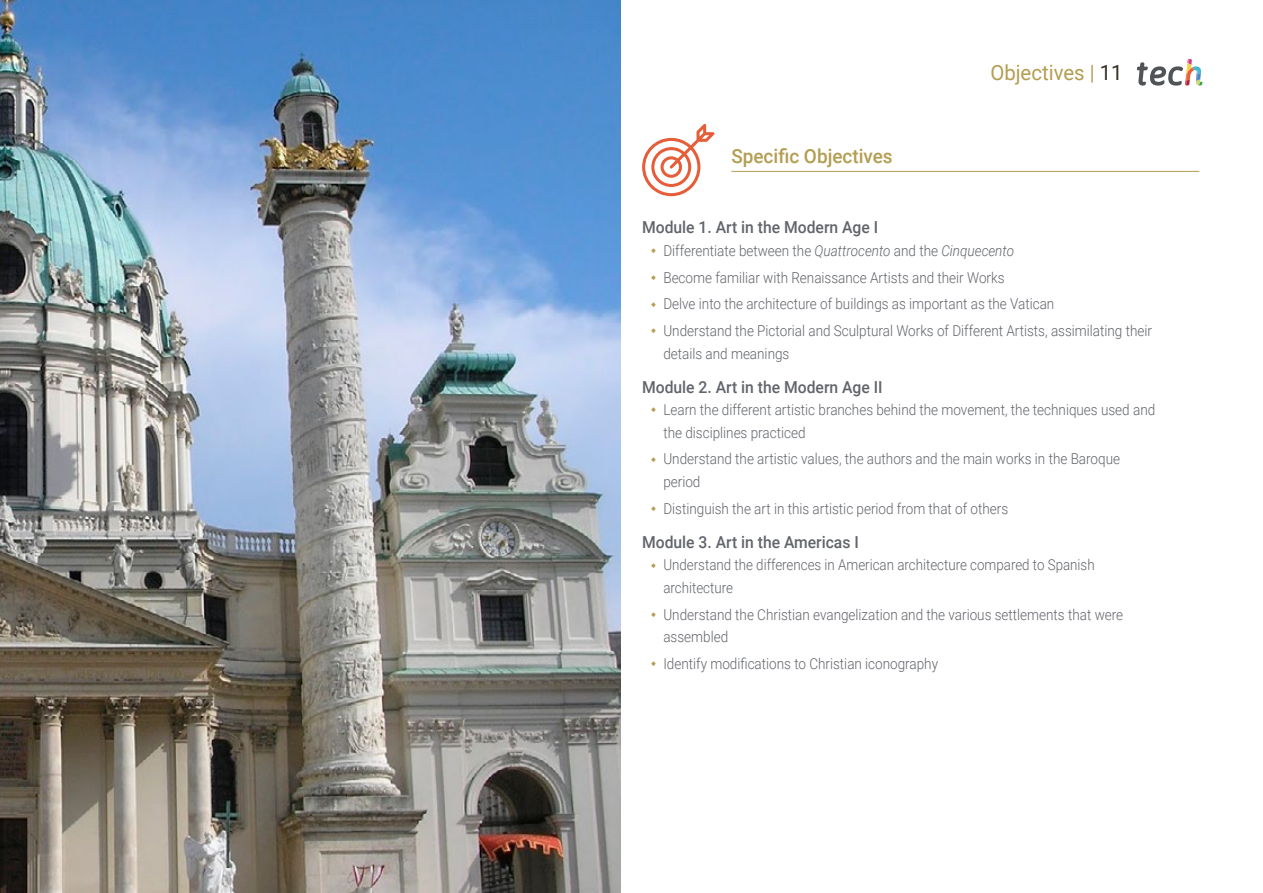
<style>
.page{position:relative;width:1263px;height:893px;background:#fff}
.page>*{position:absolute;margin:0;border:0;box-sizing:border-box;transform-origin:0 0}
.t1{font:21px "Roboto";color:#b39d51}
.t2{font:500 19.5px "Roboto";color:#b39d51}
.t3{font:500 16.5px "Roboto";color:#61646a;scale:.95 1}
.t4{font:300 15px/26.7px "Roboto";color:#61646a;scale:.9 1}
.t5{font:300 15px/22.5px "Roboto";color:#61646a;scale:.89 1}
.s1{color:#312e20}
.s2{font-style:italic}
</style>
<div class="page">
<hr style="left:731px;top:171px;width:468px;height:1px;background:#b39d51">
<svg style="left:642px;top:124px;width:72px;height:72px"></svg>
<img style="left:0;top:0;width:621px;height:893px">
<svg style="left:1137px;top:59px;width:65px;height:27px"></svg>
<h2 class="t2" style="left:731px;top:142px;width:163px">Specific Objectives</h2>
<h1 class="t1" style="left:990px;top:57px;width:134px">Objectives | <span class="s1">11</span></h1>
<p class="t3" style="left:642px;top:216px;width:250px">Module 1. Art in the Modern Age I</p>
<p class="t4" style="left:663px;top:237px;width:544px">Differentiate between the <span class="s2">Quattrocento</span> and the <span class="s2">Cinquecento<br></span>Become familiar with Renaissance Artists and their Works<br>Delve into the architecture of buildings as important as the Vatican<br>Understand the Pictorial and Sculptural Works of Different Artists, assimilating their</p>
<p class="t4" style="left:663px;top:339px;width:141px">details and meanings</p>
<p class="t3" style="left:642px;top:375px;width:255px">Module 2. Art in the Modern Age II</p>
<p class="t4" style="left:663px;top:398px;width:548px;line-height:22.5px">Learn the different artistic branches behind the movement, the techniques used and the disciplines practiced</p>
<p class="t4" style="left:663px;top:447px;width:509px;line-height:22.5px">Understand the artistic values, the authors and the main works in the Baroque period</p>
<p class="t4" style="left:663px;top:494px;width:385px">Distinguish the art in this artistic period from that of others</p>
<p class="t3" style="left:642px;top:531px;width:230px">Module 3. Art in the Americas I</p>
<p class="t5" style="left:663px;top:553px;width:486px">Understand the differences in American architecture compared to Spanish architecture</p>
<p class="t4" style="left:663px;top:602px;width:512px;line-height:22.5px">Understand the Christian evangelization and the various settlements that were assembled</p>
<p class="t4" style="left:663px;top:650px;width:307px">Identify modifications to Christian iconography</p>
</div>
